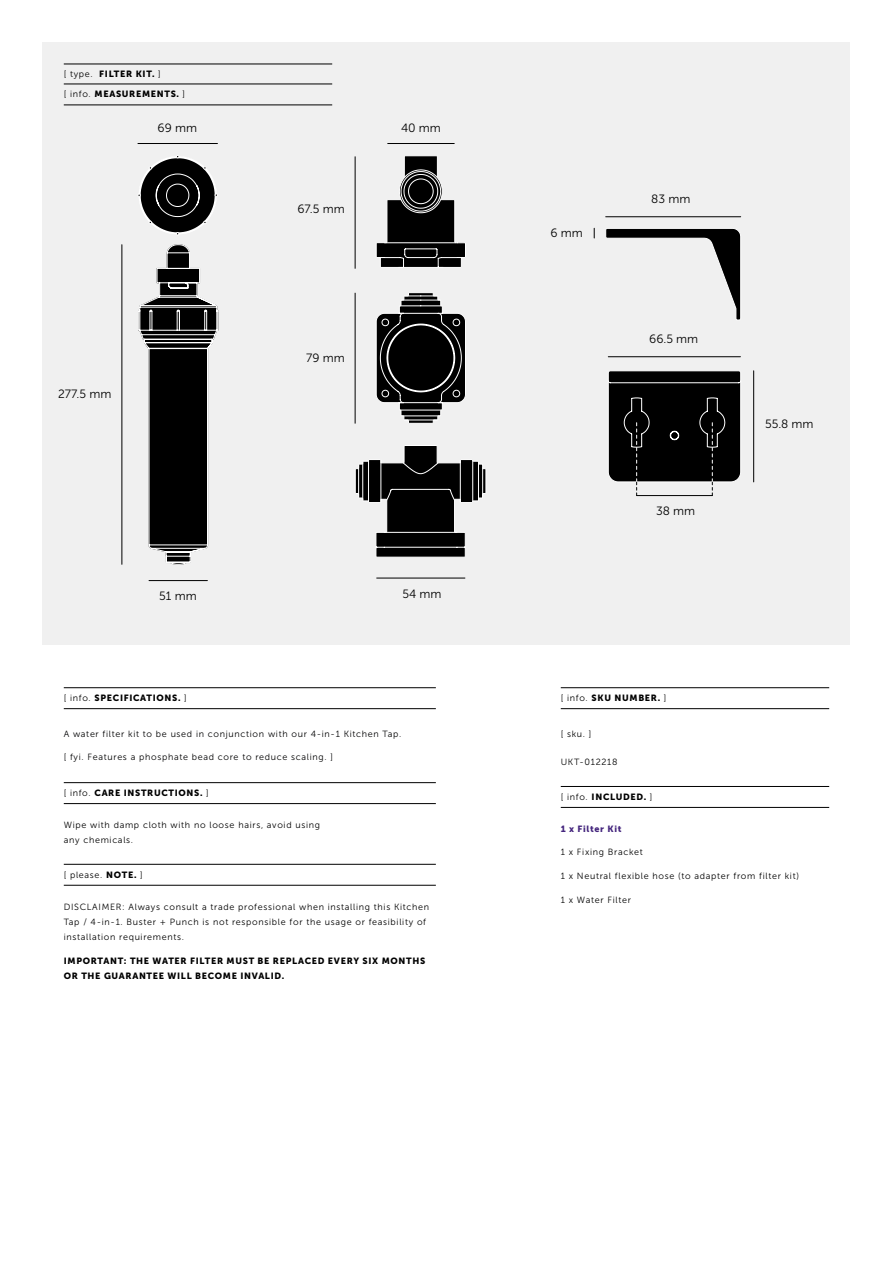
<style>
.page{position:relative;width:893px;height:1263px;background:#fff}
.page>*{position:absolute;margin:0;border:0;box-sizing:border-box;transform-origin:0 0}
.t1{font:12px "Museo Sans 300";color:#000}
.t2{font:9px/15px "Museo Sans 300";letter-spacing:.075em;color:#000}
.t3{font:9px/15px "Museo Sans 900";letter-spacing:.075em;color:#000}
.t4{font:9px "Museo Sans 300";letter-spacing:.075em;color:#020203}
.t5{font:9px "Museo Sans 900";letter-spacing:.075em;color:#44257d}
.s1{font-family:"Museo Sans 300"}
.s2{font-family:"Museo Sans 900"}
</style>
<div class="page">
<div style="left:43px;top:43px;width:807px;height:602px;background:#f0f0f0"></div>
<hr style="left:64px;top:84px;width:268px;height:1px;background:#000">
<hr style="left:64px;top:64px;width:268px;height:1px;background:#000">
<hr style="left:64px;top:105px;width:268px;height:1px;background:#000">
<hr style="left:64px;top:687px;width:372px;height:1px;background:#000">
<hr style="left:64px;top:708px;width:372px;height:1px;background:#000">
<hr style="left:64px;top:782px;width:372px;height:1px;background:#000">
<hr style="left:64px;top:803px;width:372px;height:1px;background:#000">
<hr style="left:561px;top:687px;width:268px;height:1px;background:#000">
<hr style="left:561px;top:708px;width:268px;height:1px;background:#000">
<hr style="left:561px;top:786px;width:268px;height:1px;background:#000">
<hr style="left:561px;top:807px;width:268px;height:1px;background:#000">
<hr style="left:64px;top:864px;width:372px;height:1px;background:#000">
<hr style="left:64px;top:885px;width:372px;height:1px;background:#000">
<svg style="left:138px;top:244px;width:80px;height:321px"></svg>
<hr style="left:122px;top:245px;width:1px;height:319px;background:#000">
<hr style="left:149px;top:580px;width:58px;height:1px;background:#000">
<hr style="left:138px;top:143px;width:79px;height:1px;background:#000">
<svg style="left:138px;top:155px;width:80px;height:80px"></svg>
<svg style="left:355px;top:445px;width:131px;height:112px"></svg>
<svg style="left:376px;top:293px;width:90px;height:130px"></svg>
<svg style="left:376px;top:156px;width:90px;height:112px"></svg>
<hr style="left:753px;top:371px;width:1px;height:111px;background:#000">
<hr style="left:608px;top:356px;width:132px;height:1px;background:#000">
<svg style="left:608px;top:371px;width:133px;height:125px"></svg>
<svg style="left:606px;top:229px;width:135px;height:91px"></svg>
<hr style="left:606px;top:216px;width:135px;height:1px;background:#000">
<hr style="left:355px;top:156px;width:1px;height:113px;background:#000">
<hr style="left:355px;top:293px;width:1px;height:131px;background:#000">
<hr style="left:387px;top:143px;width:68px;height:1px;background:#000">
<hr style="left:376px;top:578px;width:89px;height:1px;background:#000">
<p class="t3" style="left:64px;top:67px;width:98px"><span class="s1">[ type.</span> FILTER KIT. <span class="s1">]</span></p>
<p class="t3" style="left:64px;top:87px;width:123px"><span class="s1">[ info.</span> MEASUREMENTS. <span class="s1">]</span></p>
<h1 class="t1" style="left:158px;top:122px;width:41px">69 mm</h1>
<h1 class="t1" style="left:58px;top:387px;width:55px">277.5 mm</h1>
<h1 class="t1" style="left:159px;top:590px;width:39px">51 mm</h1>
<h1 class="t1" style="left:297px;top:202px;width:49px">67.5 mm</h1>
<h1 class="t1" style="left:306px;top:352px;width:40px">79 mm</h1>
<h1 class="t1" style="left:401px;top:122px;width:41px">40 mm</h1>
<h1 class="t1" style="left:402px;top:587px;width:41px">54 mm</h1>
<h1 class="t1" style="left:551px;top:227px;width:34px">6 mm</h1>
<h1 class="t1" style="left:651px;top:193px;width:41px">83 mm</h1>
<h1 class="t1" style="left:649px;top:333px;width:50px">66.5 mm</h1>
<h1 class="t1" style="left:656px;top:505px;width:41px">38 mm</h1>
<p class="t3" style="left:64px;top:691px;width:124px"><span class="s1">[ info.</span> SPECIFICATIONS. <span class="s1">]</span></p>
<p class="t4" style="left:64px;top:729px;width:339px">A water filter kit to be used in conjunction with our 4-in-1 Kitchen Tap.</p>
<p class="t4" style="left:64px;top:752px;width:271px">[ fyi. Features a phosphate bead core to reduce scaling. ]</p>
<p class="t2" style="left:561px;top:754px;width:58px">UKT-012218</p>
<p class="t3" style="left:561px;top:691px;width:107px"><span class="s1">[ info.</span> SKU NUMBER. <span class="s1">]</span></p>
<p class="t2" style="left:561px;top:726px;width:32px">[ sku. ]</p>
<h1 class="t1" style="left:765px;top:417px;width:50px">55.8 mm</h1>
<p class="t3" style="left:64px;top:786px;width:146px"><span class="s1">[ info.</span> CARE INSTRUCTIONS. <span class="s1">]</span></p>
<p class="t2" style="left:64px;top:817px;width:258px">Wipe with damp cloth with no loose hairs, avoid using any chemicals.</p>
<p class="t2" style="left:64px;top:867px;width:80px">[ please. <span class="s2">NOTE.</span> ]</p>
<p class="t2" style="left:64px;top:900px;width:367px">DISCLAIMER: Always consult a trade professional when installing this Kitchen<br>Tap / 4-in-1. Buster + Punch is not responsible for the usage or feasibility of installation requirements.</p>
<p class="t3" style="left:64px;top:953px;width:363px">IMPORTANT: THE WATER FILTER MUST BE REPLACED EVERY SIX MONTHS<br>OR THE GUARANTEE WILL BECOME INVALID.</p>
<p class="t3" style="left:561px;top:789px;width:93px"><span class="s1">[ info.</span> INCLUDED. <span class="s1">]</span></p>
<p class="t5" style="left:561px;top:824px;width:62px">1 x Filter Kit</p>
<p class="t2" style="left:561px;top:845px;width:84px">1 x Fixing Bracket</p>
<p class="t2" style="left:561px;top:868px;width:240px">1 x Neutral flexible hose (to adapter from filter kit)</p>
<p class="t2" style="left:561px;top:892px;width:72px">1 x Water Filter</p>
</div>
